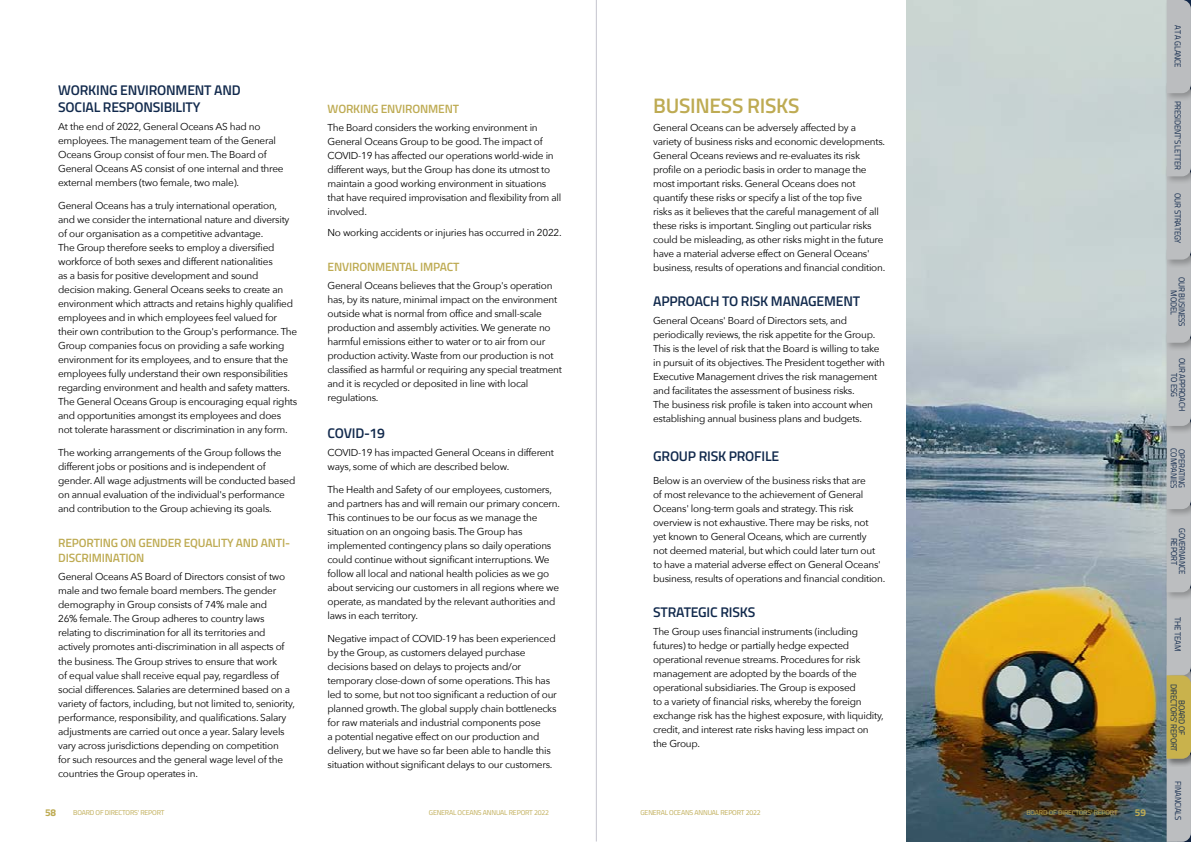
<style>
.page{position:relative;width:1191px;height:842px;background:#fff}
.page>*{position:absolute;margin:0;border:0;box-sizing:border-box;transform-origin:0 0}
.Subheading_Gold{font:600 21px "Titillium Web";letter-spacing:-.015em;color:#beab53}
.Mini_SubHeading{font:600 14px "Titillium Web";letter-spacing:-.015em;color:#11294c}
.Body_Text{font:600 14px "Titillium Web";letter-spacing:-.015em;color:#11294c}
.Notes_SubHeading{font:600 12px/15px "Titillium Web";letter-spacing:-.015em;color:#beab53}
.Body_Text-2{font:10px/14px "Avenir Next";letter-spacing:-.025em;color:#000}
.t1{font:700 10px "Titillium Web";color:#beab53}
.t2{font:8.6px/8px "Titillium Web";letter-spacing:-.015em;color:#11294c;text-align:center;scale:.92 1}
.t3{font:7px "Titillium Web";letter-spacing:-.025em;color:#beab53}
</style>
<div class="page">
<hr style="left:596px;top:0;width:1px;height:841px;background:#c5c4ce">
<img style="left:906px;top:0;width:258px;height:842px">
<div style="left:1164px;top:746px;width:27px;height:96px;background:#000;opacity:.25"></div>
<div style="left:1164px;top:580px;width:27px;height:104px;background:#8a9ca6"></div>
<div style="left:1164px;top:497px;width:27px;height:104px;background:#000;opacity:.25"></div>
<div style="left:1164px;top:414px;width:27px;height:104px;background:#000;opacity:.25"></div>
<div style="left:1164px;top:330px;width:27px;height:104px;background:#000;opacity:.25"></div>
<div style="left:1164px;top:247px;width:27px;height:104px;background:#c5d1d1"></div>
<div style="left:1164px;top:164px;width:27px;height:104px;background:#c3cfcf"></div>
<div style="left:1164px;top:81px;width:27px;height:104px;background:#c4d0cf"></div>
<div style="left:1164px;top:0;width:27px;height:102px;background:#c8d4d1"></div>
<div style="left:1164px;top:673px;width:27px;height:94px;background:#000;opacity:.25"></div>
<svg style="left:1166px;top:0;width:25px;height:842px;background:#b7b9b2"></svg>
<p class="Mini_SubHeading" style="left:58px;top:79px;width:184px">WORKING ENVIRONMENT AND</p>
<p class="Mini_SubHeading" style="left:58px;top:96px;width:144px">SOCIAL RESPONSIBILITY</p>
<p class="Body_Text-2" style="left:58px;top:120px;width:227px">At the end of 2022, General Oceans AS had no employees. The management team of the General Oceans Group consist of four men. The Board of General Oceans AS consist of one internal and three external members (two female, two male).</p>
<p class="Body_Text-2" style="left:58px;top:199px;width:241px">General Oceans has a truly international operation,<br>and we consider the international nature and diversity of our organisation as a competitive advantage.<br>The Group therefore seeks to employ a diversified workforce of both sexes and different nationalities<br>as a basis for positive development and sound decision making. General Oceans seeks to create an environment which attracts and retains highly qualified employees and in which employees feel valued for their own contribution to the Group's performance. The Group companies focus on providing a safe working environment for its employees, and to ensure that the employees fully understand their own responsibilities regarding environment and health and safety matters.<br>The General Oceans Group is encouraging equal rights and opportunities amongst its employees and does not tolerate harassment or discrimination in any form.</p>
<p class="Body_Text-2" style="left:58px;top:446px;width:239px">The working arrangements of the Group follows the different jobs or positions and is independent of gender. All wage adjustments will be conducted based on annual evaluation of the individual's performance and contribution to the Group achieving its goals.</p>
<p class="Notes_SubHeading" style="left:58px;top:535px;width:233px">REPORTING ON GENDER EQUALITY AND ANTI-<br>DISCRIMINATION</p>
<p class="Body_Text-2" style="left:58px;top:570px;width:238px">General Oceans AS Board of Directors consist of two male and two female board members. The gender demography in Group consists of 74% male and<br>26% female. The Group adheres to country laws relating to discrimination for all its territories and actively promotes anti-discrimination in all aspects of the business. The Group strives to ensure that work<br>of equal value shall receive equal pay, regardless of social differences. Salaries are determined based on a variety of factors, including, but not limited to, seniority, performance, responsibility, and qualifications. Salary adjustments are carried out once a year. Salary levels vary across jurisdictions depending on competition<br>for such resources and the general wage level of the countries the Group operates in.</p>
<p class="Notes_SubHeading" style="left:327px;top:101px;width:133px">WORKING ENVIRONMENT</p>
<p class="Body_Text-2" style="left:327px;top:120px;width:235px">The Board considers the working environment in General Oceans Group to be good. The impact of COVID-19 has affected our operations world-wide in different ways, but the Group has done its utmost to maintain a good working environment in situations that have required improvisation and flexibility from all involved.</p>
<p class="Body_Text-2" style="left:327px;top:225px;width:236px">No working accidents or injuries has occurred in 2022.</p>
<p class="Notes_SubHeading" style="left:327px;top:258px;width:133px">ENVIRONMENTAL IMPACT</p>
<p class="Body_Text-2" style="left:327px;top:278px;width:236px">General Oceans believes that the Group's operation has, by its nature, minimal impact on the environment outside what is normal from office and small-scale production and assembly activities. We generate no harmful emissions either to water or to air from our production activity. Waste from our production is not classified as harmful or requiring any special treatment and it is recycled or deposited in line with local regulations.</p>
<p class="Mini_SubHeading" style="left:328px;top:422px;width:59px">COVID-19</p>
<p class="Body_Text-2" style="left:327px;top:445px;width:228px">COVID-19 has impacted General Oceans in different ways, some of which are described below.</p>
<p class="Body_Text-2" style="left:327px;top:482px;width:234px">The Health and Safety of our employees, customers, and partners has and will remain our primary concern.<br>This continues to be our focus as we manage the situation on an ongoing basis. The Group has implemented contingency plans so daily operations could continue without significant interruptions. We follow all local and national health policies as we go about servicing our customers in all regions where we operate, as mandated by the relevant authorities and laws in each territory.</p>
<p class="Body_Text-2" style="left:327px;top:631px;width:231px">Negative impact of COVID-19 has been experienced by the Group, as customers delayed purchase decisions based on delays to projects and/or temporary close-down of some operations. This has led to some, but not too significant a reduction of our planned growth. The global supply chain bottlenecks for raw materials and industrial components pose<br>a potential negative effect on our production and delivery, but we have so far been able to handle this situation without significant delays to our customers.</p>
<p class="Subheading_Gold" style="left:653px;top:90px;width:148px">BUSINESS RISKS</p>
<p class="Body_Text-2" style="left:653px;top:120px;width:234px">General Oceans can be adversely affected by a variety of business risks and economic developments.<br>General Oceans reviews and re-evaluates its risk profile on a periodic basis in order to manage the most important risks. General Oceans does not quantify these risks or specify a list of the top five<br>risks as it believes that the careful management of all these risks is important. Singling out particular risks could be misleading, as other risks might in the future have a material adverse effect on General Oceans' business, results of operations and financial condition.</p>
<p class="Mini_SubHeading" style="left:653px;top:290px;width:208px">APPROACH TO RISK MANAGEMENT</p>
<p class="Body_Text-2" style="left:653px;top:313px;width:233px">General Oceans' Board of Directors sets, and periodically reviews, the risk appetite for the Group.<br>This is the level of risk that the Board is willing to take in pursuit of its objectives. The President together with Executive Management drives the risk management and facilitates the assessment of business risks.<br>The business risk profile is taken into account when establishing annual business plans and budgets.</p>
<p class="Body_Text" style="left:653px;top:446px;width:127px">GROUP RISK PROFILE</p>
<p class="Body_Text-2" style="left:653px;top:473px;width:234px">Below is an overview of the business risks that are<br>of most relevance to the achievement of General Oceans' long-term goals and strategy. This risk overview is not exhaustive. There may be risks, not<br>yet known to General Oceans, which are currently<br>not deemed material, but which could later turn out to have a material adverse effect on General Oceans' business, results of operations and financial condition.</p>
<p class="Mini_SubHeading" style="left:653px;top:601px;width:104px">STRATEGIC RISKS</p>
<p class="Body_Text-2" style="left:653px;top:624px;width:232px">The Group uses financial instruments (including futures) to hedge or partially hedge expected operational revenue streams. Procedures for risk management are adopted by the boards of the operational subsidiaries. The Group is exposed<br>to a variety of financial risks, whereby the foreign exchange risk has the highest exposure, with liquidity, credit, and interest rate risks having less impact on the Group.</p>
<p class="t1" style="left:45px;top:805px;width:13px">58</p>
<p class="t3" style="left:73px;top:807px;width:93px">BOARD OF DIRECTORS' REPORT</p>
<p class="t3" style="left:429px;top:807px;width:122px">GENERAL OCEANS ANNUAL REPORT 2022</p>
<p class="t3" style="left:640px;top:807px;width:122px">GENERAL OCEANS ANNUAL REPORT 2022</p>
<p class="t3" style="left:1026px;top:807px;width:93px">BOARD OF DIRECTORS' REPORT</p>
<p class="t1" style="left:1134px;top:805px;width:13px">59</p>
<p class="t2" style="left:1182px;top:25px;width:48px;rotate:90deg">AT A GLANCE</p>
<p class="t2" style="left:1182px;top:101px;width:77px;rotate:90deg">PRESIDENT'S LETTER</p>
<p class="t2" style="left:1182px;top:193px;width:56px;rotate:90deg">OUR STRATEGY</p>
<p class="t2" style="left:1186px;top:277px;width:55px;rotate:90deg">OUR BUSINESS<br>MODEL</p>
<p class="t2" style="left:1186px;top:358px;width:59px;rotate:90deg">OUR APPROACH<br>TO ESG</p>
<p class="t2" style="left:1178px;top:448px;width:45px;rotate:90deg">COMPANIES</p>
<p class="t2" style="left:1186px;top:449px;width:43px;rotate:90deg">OPERATING</p>
<p class="t2" style="left:1186px;top:528px;width:52px;rotate:90deg">GOVERNANCE<br>REPORT</p>
<p class="t2" style="left:1182px;top:617px;width:39px;rotate:90deg">THE TEAM</p>
<p class="t2" style="left:1186px;top:684px;width:75px;rotate:90deg">BOARD OF<br>DIRECTORS' REPORT</p>
<p class="t2" style="left:1182px;top:781px;width:44px;rotate:90deg">FINANCIALS</p>
</div>
